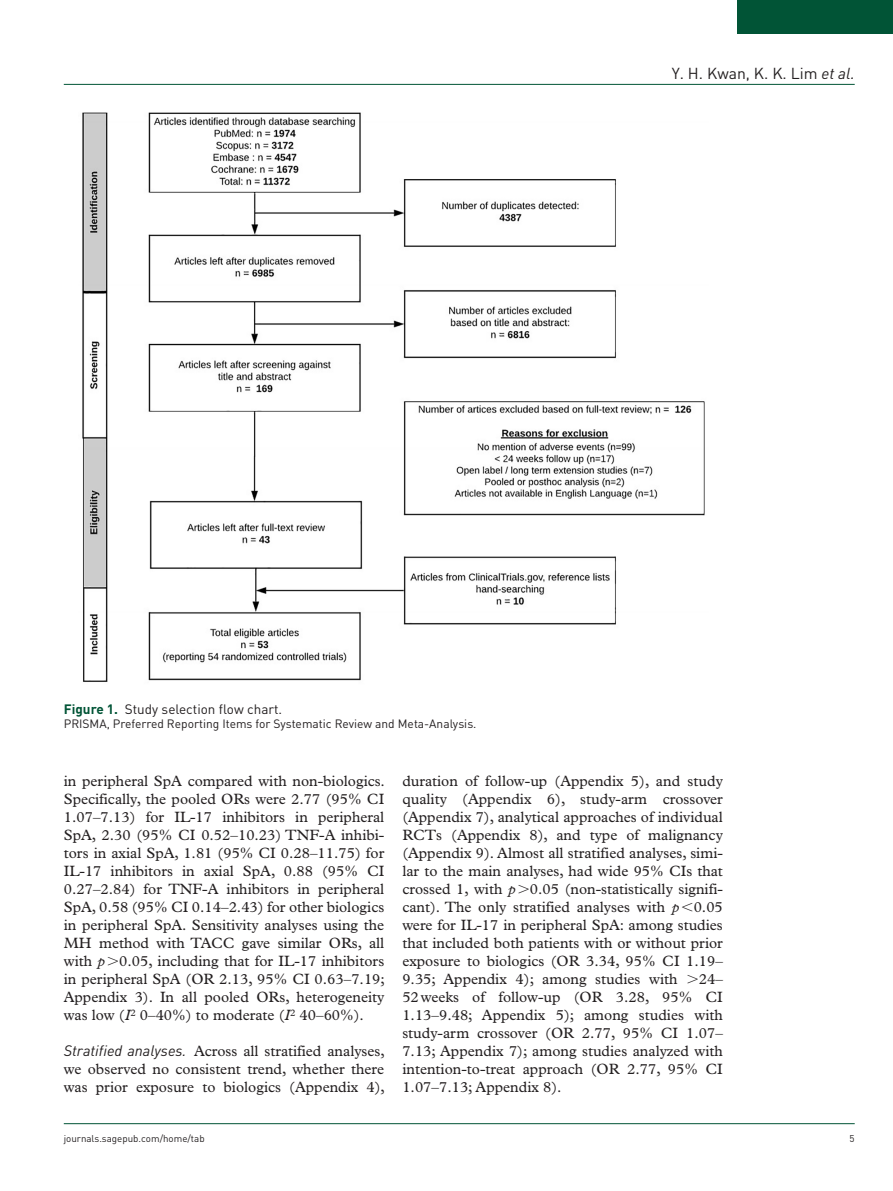
<style>
.page{position:relative;width:893px;height:1191px;background:#fff}
.page>*{position:absolute;margin:0;border:0;box-sizing:border-box;transform-origin:0 0}
.t1{font:15.75px "DIN";color:#231f20}
.t2{font:15px/18px "Plantin Std";color:#231f20;text-align:justify}
.t3{font:13.5px "DIN";color:#231f20}
.t4{font:12px "DIN";color:#231f20}
.t5{font:9.75px "DIN";color:#231f20}
.s1{font-style:italic}
.s2{font-weight:700;color:#015436}
.s3{font-family:"DIN";font-style:italic}
</style>
<div class="page">
<hr style="left:64px;top:84px;width:791px;height:1px;background:#015436">
<hr style="left:64px;top:1123px;width:791px;height:1px;background:#015436">
<div style="left:738px;top:0;width:155px;height:34px;background:#015436"></div>
<img style="left:82px;top:112px;width:623px;height:570px">
<p class="t1" style="left:672px;top:63px;width:184px">Y. H. Kwan, K. K. Lim <span class="s1">et al.</span></p>
<p class="t3" style="left:64px;top:700px;width:220px"><span class="s2">Figure 1.</span> Study selection flow chart.</p>
<p class="t4" style="left:64px;top:716px;width:414px">PRISMA, Preferred Reporting Items for Systematic Review and Meta-Analysis.</p>
<p class="t2" style="left:64px;top:772px;width:323px">in peripheral SpA compared with non-biologics.<br>Specifically, the pooled ORs were 2.77 (95% CI 1.07–7.13) for IL-17 inhibitors in peripheral SpA, 2.30 (95% CI 0.52–10.23) TNF-A inhibi&shy;tors in axial SpA, 1.81 (95% CI 0.28–11.75) for IL-17 inhibitors in axial SpA, 0.88 (95% CI 0.27–2.84) for TNF-A inhibitors in peripheral SpA, 0.58 (95% CI 0.14–2.43) for other biologics in peripheral SpA. Sensitivity analyses using the MH method with TACC gave similar ORs, all with <span class="s1">p</span> 0.05, including that for IL-17 inhibitors in peripheral SpA (OR 2.13, 95% CI 0.63–7.19; Appendix 3). In all pooled ORs, heterogeneity was low (<span class="s1">I</span><sup>2</sup> 0–40%) to moderate (<span class="s1">I</span><sup>2</sup> 40–60%).</p>
<p class="t2" style="left:64px;top:1042px;width:323px"><span class="s3">Stratified analyses.</span> Across all stratified analyses, we observed no consistent trend, whether there was prior exposure to biologics (Appendix 4),</p>
<p class="t2" style="left:402px;top:772px;width:322px">duration of follow-up (Appendix 5), and study quality (Appendix 6), study-arm crossover (Appendix 7), analytical approaches of individual RCTs (Appendix 8), and type of malignancy (Appendix 9). Almost all stratified analyses, simi&shy;lar to the main analyses, had wide 95% CIs that crossed 1, with <span class="s1">p</span> 0.05 (non-statistically signifi&shy;cant). The only stratified analyses with <span class="s1">p</span> 0.05 were for IL-17 in peripheral SpA: among studies that included both patients with or without prior exposure to biologics (OR 3.34, 95% CI 1.19– 9.35; Appendix 4); among studies with</p>
<p class="t2" style="left:402px;top:970px;width:322px;text-indent:296px">24– 52weeks of follow-up (OR 3.28, 95% CI 1.13–9.48; Appendix 5); among studies with study-arm crossover (OR 2.77, 95% CI 1.07– 7.13; Appendix 7); among studies analyzed with intention-to-treat approach (OR 2.77, 95% CI 1.07–7.13; Appendix 8).</p>
<p class="t5" style="left:64px;top:1132px;width:142px">journals.sagepub.com/home/tab</p>
<p class="t5" style="left:850px;top:1132px;width:7px">5</p>
</div>
